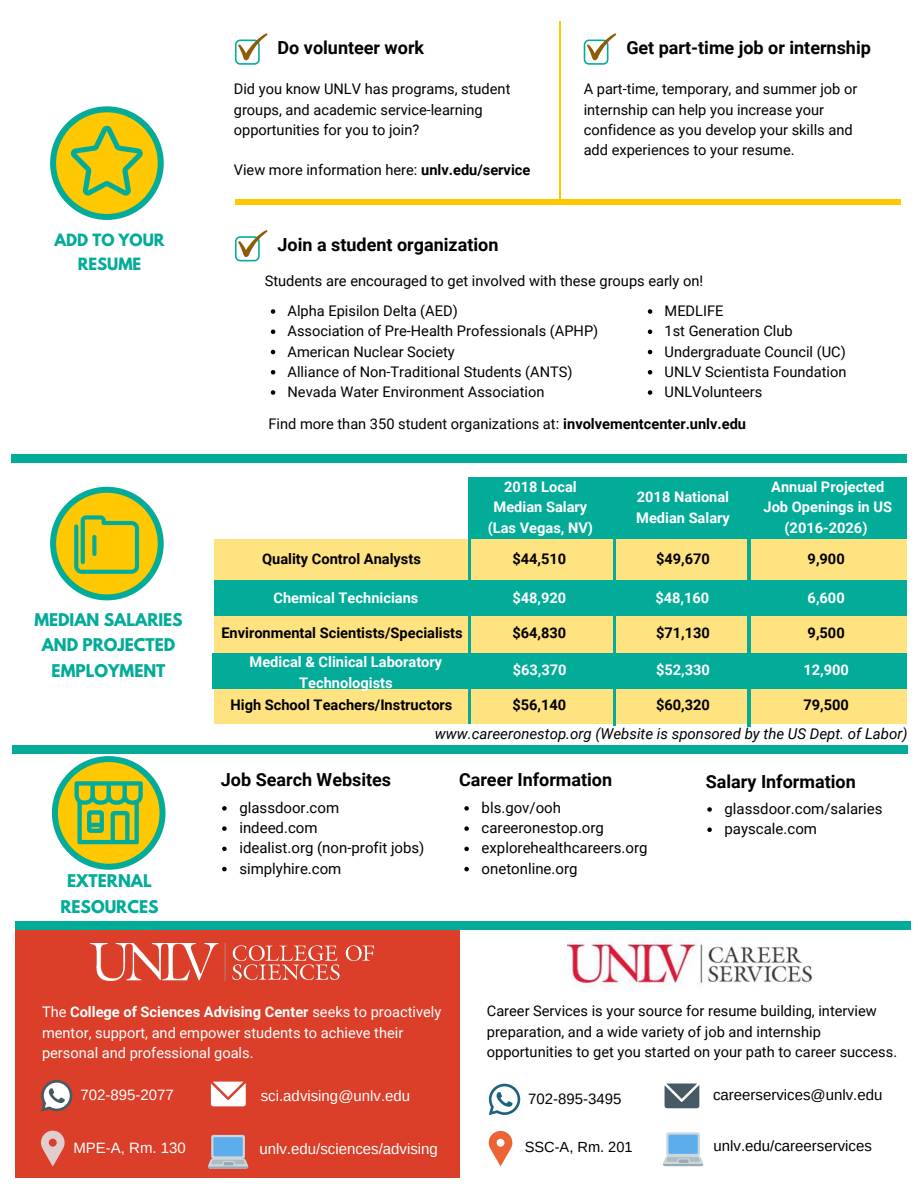
<style>
.page{position:relative;width:918px;height:1188px;background:#fff}
.page>*{position:absolute;margin:0;border:0;box-sizing:border-box;transform-origin:0 0}
.t1{font:700 18px "Roboto";color:#000}
.t2{font:700 15.6px/25.8px "League Spartan";color:#03ab99;text-align:center}
.t3{font:15px/20.2px "Roboto";color:#000}
.t4{font:15px "Arimo";color:#fff}
.t5{font:italic 15px "Roboto";color:#000}
.t6{font:15px "Arimo";color:#000}
.t7{font:700 15px/24.8px "League Spartan";color:#03ab99;text-align:center}
.t8{font:14.7px/20.2px "Roboto";color:#000}
.t9{font:700 14.7px/20.2px "Roboto";color:#fff;text-align:center}
.t10{font:700 14.7px "Roboto";color:#000}
.t11{font:14.7px/20.2px "Roboto";color:#fff}
.t12{font:14.7px "Arimo";color:#000}
.s1{font-weight:700}
</style>
<div class="page">
<div style="left:12px;top:745px;width:895px;height:8px;background:#03ab99"></div>
<div style="left:468px;top:477px;width:439px;height:62px;background:#03ab99"></div>
<div style="left:11px;top:454px;width:896px;height:8px;background:#03ab99"></div>
<svg style="left:50px;top:106px;width:114px;height:114px"></svg>
<svg style="left:235px;top:230px;width:33px;height:31px"></svg>
<svg style="left:271px;top:309px;width:4px;height:5px"></svg>
<svg style="left:271px;top:330px;width:4px;height:4px"></svg>
<svg style="left:271px;top:350px;width:4px;height:4px"></svg>
<svg style="left:271px;top:370px;width:4px;height:5px"></svg>
<svg style="left:271px;top:390px;width:4px;height:5px"></svg>
<svg style="left:648px;top:309px;width:4px;height:5px"></svg>
<svg style="left:648px;top:330px;width:4px;height:4px"></svg>
<svg style="left:648px;top:350px;width:4px;height:4px"></svg>
<svg style="left:648px;top:370px;width:4px;height:5px"></svg>
<svg style="left:648px;top:390px;width:4px;height:5px"></svg>
<svg style="left:235px;top:33px;width:33px;height:32px"></svg>
<div style="left:235px;top:199px;width:666px;height:6px;background:#ffc800"></div>
<svg style="left:584px;top:33px;width:32px;height:32px"></svg>
<hr style="left:560px;top:21px;width:1px;height:178px;background:#ffc800">
<svg style="left:52px;top:756px;width:114px;height:114px"></svg>
<svg style="left:222px;top:806px;width:5px;height:5px"></svg>
<svg style="left:222px;top:826px;width:5px;height:5px"></svg>
<svg style="left:222px;top:847px;width:5px;height:4px"></svg>
<svg style="left:222px;top:867px;width:5px;height:4px"></svg>
<svg style="left:464px;top:806px;width:5px;height:5px"></svg>
<svg style="left:464px;top:826px;width:5px;height:5px"></svg>
<svg style="left:464px;top:847px;width:5px;height:4px"></svg>
<svg style="left:464px;top:867px;width:5px;height:4px"></svg>
<svg style="left:707px;top:807px;width:5px;height:5px"></svg>
<svg style="left:707px;top:828px;width:5px;height:4px"></svg>
<div style="left:16px;top:929px;width:444px;height:249px;background:#db3f29"></div>
<svg style="left:41px;top:1080px;width:31px;height:31px"></svg>
<svg style="left:41px;top:1131px;width:24px;height:36px"></svg>
<svg style="left:208px;top:1135px;width:40px;height:34px"></svg>
<svg style="left:489px;top:1084px;width:31px;height:31px"></svg>
<svg style="left:665px;top:1084px;width:34px;height:24px"></svg>
<svg style="left:489px;top:1131px;width:23px;height:35px"></svg>
<svg style="left:663px;top:1132px;width:40px;height:34px"></svg>
<svg style="left:211px;top:1082px;width:35px;height:24px"></svg>
<div style="left:15px;top:922px;width:896px;height:7px;background:#03ab99"></div>
<svg style="left:50px;top:487px;width:114px;height:113px"></svg>
<div style="left:214px;top:539px;width:693px;height:185px;background:#ffe380"></div>
<div style="left:214px;top:580px;width:693px;height:36px;background:#03ab99"></div>
<div style="left:213px;top:653px;width:694px;height:36px;background:#03ab99"></div>
<hr style="left:613px;top:487px;width:2px;height:238px;background:#03ab99">
<hr style="left:748px;top:487px;width:2px;height:240px;background:#03ab99">
<hr style="left:468px;top:484px;width:3px;height:240px;background:#03ab99">
<img style="left:90px;top:944px;width:284px;height:37px">
<img style="left:568px;top:937px;width:244px;height:51px">
<p class="t1" style="left:278px;top:38px;width:148px">Do volunteer work</p>
<p class="t8" style="left:234px;top:79px;width:278px">Did you know UNLV has programs, student groups, and academic service-learning opportunities for you to join?</p>
<p class="t8" style="left:234px;top:160px;width:298px">View more information here: <span class="s1">unlv.edu/service</span></p>
<p class="t1" style="left:626px;top:38px;width:246px">Get part-time job or internship</p>
<p class="t8" style="left:584px;top:79px;width:275px">A part-time, temporary, and summer job or internship can help you increase your confidence as you develop your skills and add experiences to your resume.</p>
<p class="t7" style="left:54px;top:229px;width:112px">ADD TO YOUR<br>RESUME</p>
<p class="t1" style="left:278px;top:234px;width:222px">Join a student organization</p>
<p class="t8" style="left:288px;top:301px;width:312px">Alpha Episilon Delta (AED)<br>Association of Pre-Health Professionals (APHP)<br>American Nuclear Society<br>Alliance of Non-Traditional Students (ANTS)<br>Nevada Water Environment Association</p>
<p class="t8" style="left:665px;top:301px;width:183px">MEDLIFE<br>1st Generation Club<br>Undergraduate Council (UC)<br>UNLV Scientista Foundation<br>UNLVolunteers</p>
<p class="t8" style="left:269px;top:414px;width:479px">Find more than 350 student organizations at: <span class="s1">involvementcenter.unlv.edu</span></p>
<p class="t8" style="left:265px;top:271px;width:440px">Students are encouraged to get involved with these groups early on!</p>
<p class="t2" style="left:34px;top:608px;width:150px">MEDIAN SALARIES<br>AND PROJECTED<br>EMPLOYMENT</p>
<p class="t2" style="left:60px;top:870px;width:100px">EXTERNAL<br>RESOURCES</p>
<p class="t9" style="left:488px;top:477px;width:107px">2018 Local<br>Median Salary (Las Vegas, NV)</p>
<p class="t9" style="left:636px;top:487px;width:95px;text-align:left">2018 National<br>Median Salary</p>
<p class="t9" style="left:764px;top:477px;width:130px">Annual Projected<br>Job Openings in US (2016-2026)</p>
<p class="t10" style="left:512px;top:551px;width:55px">$44,510</p>
<p class="t10" style="left:656px;top:551px;width:55px">$49,670</p>
<p class="t10" style="left:262px;top:551px;width:160px">Quality Control Analysts</p>
<p class="t9" style="left:273px;top:588px;width:146px">Chemical Technicians</p>
<p class="t10" style="left:221px;top:624px;width:243px">Environmental Scientists/Specialists</p>
<p class="t10" style="left:808px;top:551px;width:39px">9,900</p>
<p class="t9" style="left:512px;top:588px;width:55px">$48,920</p>
<p class="t9" style="left:655px;top:588px;width:55px">$48,160</p>
<p class="t9" style="left:808px;top:588px;width:39px">6,600</p>
<p class="t10" style="left:512px;top:624px;width:55px">$64,830</p>
<p class="t10" style="left:808px;top:624px;width:39px">9,500</p>
<p class="t9" style="left:513px;top:660px;width:55px">$63,370</p>
<p class="t10" style="left:656px;top:624px;width:55px">$71,130</p>
<p class="t9" style="left:656px;top:660px;width:55px">$52,330</p>
<p class="t9" style="left:250px;top:652px;width:194px">Medical &amp; Clinical Laboratory<br>Technologists</p>
<p class="t9" style="left:803px;top:660px;width:47px">12,900</p>
<p class="t10" style="left:512px;top:696px;width:55px">$56,140</p>
<p class="t10" style="left:656px;top:696px;width:55px">$60,320</p>
<p class="t5" style="left:435px;top:725px;width:474px">www.careeronestop.org (Website is sponsored by the US Dept. of Labor)</p>
<p class="t10" style="left:230px;top:696px;width:223px">High School Teachers/Instructors</p>
<p class="t10" style="left:803px;top:696px;width:47px">79,500</p>
<p class="t1" style="left:221px;top:770px;width:172px">Job Search Websites</p>
<p class="t3" style="left:239px;top:798px;width:187px">glassdoor.com<br>indeed.com<br>idealist.org (non-profit jobs) simplyhire.com</p>
<p class="t1" style="left:459px;top:770px;width:155px">Career Information</p>
<p class="t3" style="left:482px;top:798px;width:167px">bls.gov/ooh careeronestop.org explorehealthcareers.org onetonline.org</p>
<p class="t1" style="left:706px;top:771px;width:151px">Salary Information</p>
<p class="t3" style="left:725px;top:799px;width:160px">glassdoor.com/salaries payscale.com</p>
<p class="t11" style="left:42px;top:1002px;width:401px">The <span class="s1">College of Sciences Advising Center</span> seeks to proactively mentor, support, and empower students to achieve their personal and professional goals.</p>
<p class="t8" style="left:487px;top:1001px;width:412px">Career Services is your source for resume building, interview preparation, and a wide variety of job and internship opportunities to get you started on your path to career success.</p>
<p class="t4" style="left:80px;top:1087px;width:95px">702-895-2077</p>
<p class="t4" style="left:261px;top:1087px;width:151px">sci.advising@unlv.edu</p>
<p class="t4" style="left:73px;top:1140px;width:114px">MPE-A, Rm. 130</p>
<p class="t4" style="left:259px;top:1140px;width:180px">unlv.edu/sciences/advising</p>
<p class="t6" style="left:528px;top:1091px;width:95px">702-895-3495</p>
<p class="t6" style="left:713px;top:1087px;width:171px">careerservices@unlv.edu</p>
<p class="t12" style="left:525px;top:1139px;width:109px">SSC-A, Rm. 201</p>
<p class="t6" style="left:714px;top:1138px;width:160px">unlv.edu/careerservices</p>
</div>
